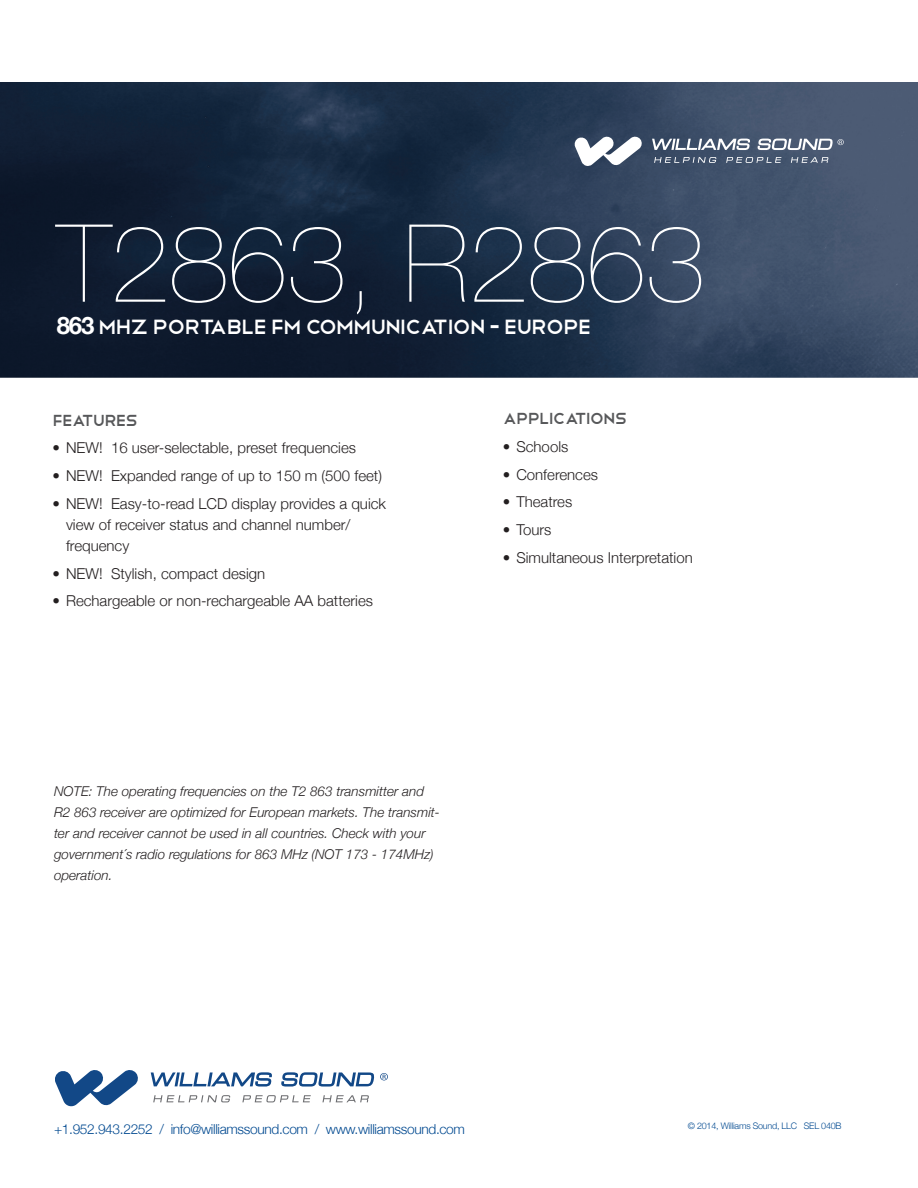
<style>
.page{position:relative;width:918px;height:1188px;background:#fff}
.page>*{position:absolute;margin:0;border:0;box-sizing:border-box;transform-origin:0 0}
.t1{font:200 108px "Helvetica Neue";letter-spacing:-.01em;color:#fff}
.t2{font:27px "Telegrafico";letter-spacing:-.05em;color:#fff}
.t3{font:21px "Telegrafico";letter-spacing:-.05em;color:#57585a}
.t4{font:300 15px/21px "Helvetica Neue";color:#231f20}
.t5{font:300 13.8px "Helvetica Neue";letter-spacing:-.025em;color:#014990}
.t6{font:italic 300 13.5px/21px "Helvetica Neue";color:#231f20}
.t7{font:300 9px "Helvetica Neue";letter-spacing:-.025em;color:#014990}
.s1{font-family:"Helvetica Neue";font-weight:700;font-size:24px}
.s2{font-family:"Helvetica Neue";font-weight:500}
</style>
<div class="page">
<img style="left:0;top:82px;width:918px;height:296px">
<svg style="left:654px;top:157px;width:62px;height:6px"></svg>
<svg style="left:726px;top:157px;width:55px;height:6px"></svg>
<svg style="left:791px;top:157px;width:37px;height:6px"></svg>
<svg style="left:652px;top:139px;width:98px;height:11px"></svg>
<svg style="left:574px;top:136px;width:69px;height:30px"></svg>
<svg style="left:757px;top:139px;width:87px;height:11px"></svg>
<svg style="left:153px;top:1095px;width:77px;height:7px"></svg>
<svg style="left:242px;top:1095px;width:69px;height:7px"></svg>
<svg style="left:322px;top:1095px;width:47px;height:7px"></svg>
<svg style="left:151px;top:1072px;width:121px;height:15px"></svg>
<svg style="left:281px;top:1072px;width:93px;height:15px"></svg>
<svg style="left:55px;top:1070px;width:83px;height:37px"></svg>
<svg style="left:380px;top:1073px;width:8px;height:7px"></svg>
<h1 class="t1" style="left:57px;top:180px;width:650px">T2863, R2863</h1>
<h2 class="t2" style="left:57px;top:309px;width:536px"><span class="s1">863</span> MHz PORTABLE fM COMMUNICATION <span class="s2">-</span> EUROPe</h2>
<h3 class="t3" style="left:52px;top:406px;width:87px">features</h3>
<p class="t4" style="left:52px;top:437px;width:305px">• NEW! 16 user-selectable, preset frequencies</p>
<p class="t4" style="left:52px;top:464px;width:331px">• NEW! Expanded range of up to 150 m (500 feet)</p>
<p class="t4" style="left:66px;top:492px;width:322px;text-indent:-14px">• NEW! Easy-to-read LCD display provides a quick view of receiver status and channel number/ frequency</p>
<p class="t4" style="left:52px;top:562px;width:214px">• NEW! Stylish, compact design</p>
<p class="t4" style="left:52px;top:590px;width:322px">• Rechargeable or non-rechargeable AA batteries</p>
<h3 class="t3" style="left:503px;top:405px;width:126px">Applications</h3>
<p class="t4" style="left:503px;top:435px;width:67px">• Schools</p>
<p class="t4" style="left:503px;top:463px;width:97px">• Conferences</p>
<p class="t4" style="left:503px;top:491px;width:71px">• Theatres</p>
<p class="t4" style="left:503px;top:518px;width:50px">• Tours</p>
<p class="t4" style="left:503px;top:546px;width:191px">• Simultaneous Interpretation</p>
<p class="t6" style="left:54px;top:780px;width:387px">NOTE: The operating frequencies on the T2 863 transmitter and R2 863 receiver are optimized for European markets. The transmit&shy;ter and receiver cannot be used in all countries. Check with your government´s radio regulations for 863 MHz (NOT 173 - 174MHz) operation.</p>
<p class="t5" style="left:54px;top:1118px;width:413px">+1.952.943.2252 / info@williamssound.com / www.williamssound.com</p>
<p class="t7" style="left:688px;top:1119px;width:155px">© 2014, Williams Sound, LLC SEL 040B</p>
</div>
